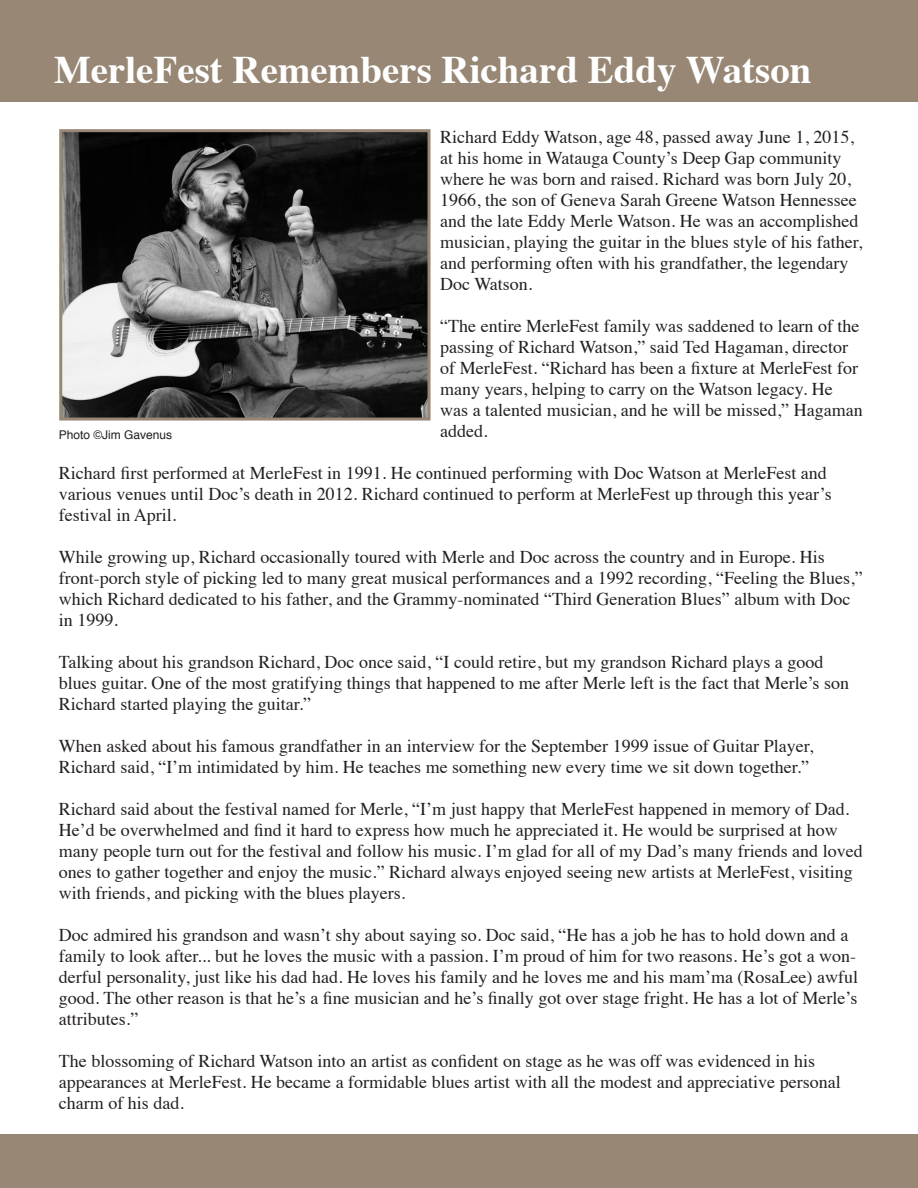
<style>
.page{position:relative;width:918px;height:1188px;background:#fff}
.page>*{position:absolute;margin:0;border:0;box-sizing:border-box;transform-origin:0 0}
.t1{font:700 39px "Times";color:#fff}
.t2{font:18px/21px "Times";color:#231f20}
.t3{font:12px "Helvetica";color:#231f20}
</style>
<div class="page">
<div style="left:0;top:0;width:918px;height:102px;background:#978774"></div>
<div style="left:0;top:1134px;width:918px;height:54px;background:#978774"></div>
<img style="left:63px;top:133px;width:364px;height:284px">
<div style="left:59px;top:129px;width:372px;height:292px;border:3px solid #978774"></div>
<p class="t1" style="left:54px;top:33px;width:759px">MerleFest Remembers Richard Eddy Watson</p>
<p class="t2" style="left:440px;top:125px;width:424px">Richard Eddy Watson, age 48, passed away June 1, 2015, at his home in Watauga County’s Deep Gap community where he was born and raised. Richard was born July 20, 1966, the son of Geneva Sarah Greene Watson Hennessee and the late Eddy Merle Watson. He was an accomplished musician, playing the guitar in the blues style of his father, and performing often with his grandfather, the legendary Doc Watson.</p>
<p class="t2" style="left:440px;top:314px;width:424px">“The entire MerleFest family was saddened to learn of the passing of Richard Watson,” said Ted Hagaman, director of MerleFest. “Richard has been a fixture at MerleFest for many years, helping to carry on the Watson legacy. He was a talented musician, and he will be missed,” Hagaman added.</p>
<p class="t2" style="left:59px;top:461px;width:775px">Richard first performed at MerleFest in 1991. He continued performing with Doc Watson at MerleFest and various venues until Doc’s death in 2012. Richard continued to perform at MerleFest up through this year’s festival in April.</p>
<p class="t2" style="left:59px;top:545px;width:805px">While growing up, Richard occasionally toured with Merle and Doc across the country and in Europe. His front-porch style of picking led to many great musical performances and a 1992 recording, “Feeling the Blues,” which Richard dedicated to his father, and the Grammy-nominated “Third Generation Blues” album with Doc in 1999.</p>
<p class="t2" style="left:59px;top:650px;width:792px">Talking about his grandson Richard, Doc once said, “I could retire, but my grandson Richard plays a good blues guitar. One of the most gratifying things that happened to me after Merle left is the fact that Merle’s son<br>Richard started playing the guitar.”</p>
<p class="t2" style="left:59px;top:734px;width:756px">When asked about his famous grandfather in an interview for the September 1999 issue of Guitar Player,</p>
<p class="t2" style="left:59px;top:755px;width:752px">Richard said, “I’m intimidated by him. He teaches me something new every time we sit down together.”</p>
<p class="t2" style="left:59px;top:797px;width:805px">Richard said about the festival named for Merle, “I’m just happy that MerleFest happened in memory of Dad.<br>He’d be overwhelmed and find it hard to express how much he appreciated it. He would be surprised at how many people turn out for the festival and follow his music. I’m glad for all of my Dad’s many friends and loved ones to gather together and enjoy the music.” Richard always enjoyed seeing new artists at MerleFest, visiting with friends, and picking with the blues players.</p>
<p class="t2" style="left:59px;top:923px;width:801px">Doc admired his grandson and wasn’t shy about saying so. Doc said, “He has a job he has to hold down and a family to look after... but he loves the music with a passion. I’m proud of him for two reasons. He’s got a won&shy;derful personality, just like his dad had. He loves his family and he loves me and his mam’ma (RosaLee) awful good. The other reason is that he’s a fine musician and he’s finally got over stage fright. He has a lot of Merle’s attributes.”</p>
<p class="t2" style="left:59px;top:1049px;width:783px">The blossoming of Richard Watson into an artist as confident on stage as he was off was evidenced in his appearances at MerleFest. He became a formidable blues artist with all the modest and appreciative personal charm of his dad.</p>
<p class="t3" style="left:59px;top:426px;width:115px">Photo ©Jim Gavenus</p>
</div>
